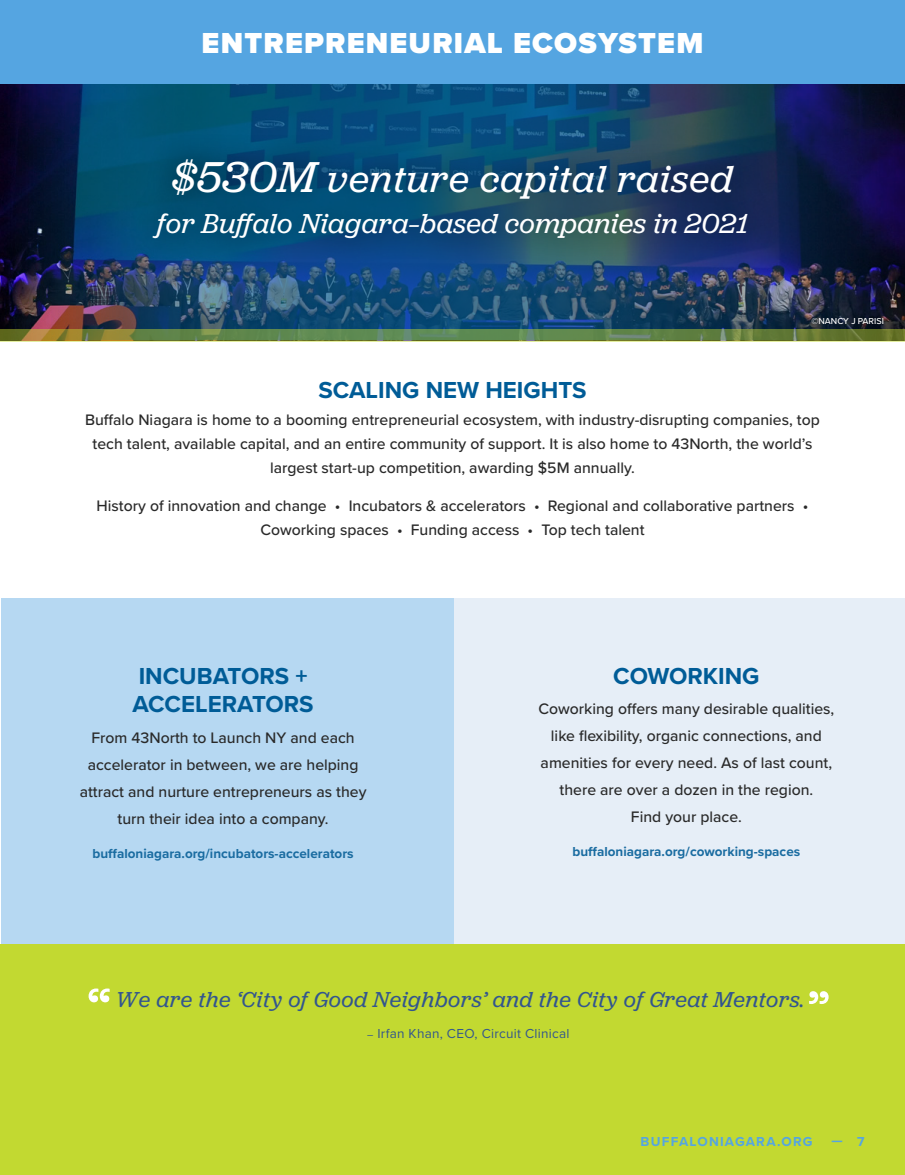
<style>
.page{position:relative;width:905px;height:1175px;background:#fff}
.page>*{position:absolute;margin:0;border:0;box-sizing:border-box;transform-origin:0 0}
.JUB_italic_Subhead{font:63px "Jubilat";color:#fff}
.JUB_italic_Subhead-2{font:58.5px "Jubilat";color:#fff}
.JUB_italic_Subhead-3{font:italic 39px "Jubilat";letter-spacing:.025em;color:#fff}
.Page_Title_white{font:900 30px "Proxima Nova";letter-spacing:.04em;color:#fff}
.JUB_italic_Subhead-4{font:italic 28.5px "Jubilat";letter-spacing:.01em;color:#fff}
.Subtitle_turq{font:700 24px/28.8px "Proxima Nova";color:#005c97}
.JUB_italic_Subhead-5{font:italic 22.5px "Jubilat";letter-spacing:.02em;color:#32558e}
.Body{font:500 15.75px/27px "Proxima Nova";color:#292929;text-align:center}
.Body-2{font:700 13.5px "Proxima Nova";color:#1a6ca1}
.JUB_italic_Subhead-6{font:13.5px "Proxima Nova";letter-spacing:.02em;color:#32558e}
.t1{font:700 13.5px "Proxima Nova";letter-spacing:.09em;color:#55a5e1}
.PHOTO_Credit{font:500 9px "Proxima Nova";color:#fff}
.s1{font-size:45px}
.s2{font-size:10.5px}
</style>
<div class="page">
<img style="left:0;top:83px;width:904px;height:246px">
<div style="left:127px;top:132px;width:648px;height:134px;background:#000;opacity:.75"></div>
<div style="left:1px;top:599px;width:453px;height:352px;background:#b6d8f2"></div>
<div style="left:454px;top:599px;width:450px;height:352px;background:#e6eef7"></div>
<div style="left:1px;top:944px;width:903px;height:230px;background:#c2d931"></div>
<div style="left:0;top:0;width:904px;height:83px;background:#55a5e1"></div>
<svg style="left:0;top:329px;width:904px;height:12px;background:#688143"></svg>
<p class="Page_Title_white" style="left:202px;top:21px;width:503px">ENTREPRENEURIAL ECOSYSTEM</p>
<p class="JUB_italic_Subhead-3" style="left:172px;top:155px;width:562px"><span class="s1">$530</span><span class="s1">M</span> venture capital raised</p>
<p class="JUB_italic_Subhead-4" style="left:157px;top:205px;width:593px">for Buffalo Niagara–based companies in 2021</p>
<p class="PHOTO_Credit" style="left:811px;top:314px;width:74px">©NANCY J PARISI</p>
<p class="Subtitle_turq" style="left:318px;top:375px;width:269px">SCALING NEW HEIGHTS</p>
<p class="Body" style="left:85px;top:407px;width:736px;line-height:24px">Buffalo Niagara is home to a booming entrepreneurial ecosystem, with industry-disrupting companies, top tech talent, available capital, and an entire community of support. It is also home to 43North, the world’s largest start-up competition, awarding $5M annually.</p>
<p class="Body" style="left:97px;top:493px;width:713px;line-height:24px">History of innovation and change • Incubators &amp; accelerators • Regional and collaborative partners •<br>Coworking spaces • Funding access • Top tech talent</p>
<p class="Subtitle_turq" style="left:132px;top:660px;width:183px">INCUBATORS +<br>ACCELERATORS</p>
<p class="Body" style="left:80px;top:723px;width:288px">From 43North to Launch NY and each accelerator in between, we are helping attract and nurture entrepreneurs as they turn their idea into a company.</p>
<p class="Body-2" style="left:92px;top:843px;width:263px">buffaloniagara.org/incubators-accelerators</p>
<p class="Subtitle_turq" style="left:613px;top:660px;width:148px">COWORKING</p>
<p class="Body" style="left:538px;top:694px;width:297px">Coworking offers many desirable qualities, like flexibility, organic connections, and amenities for every need. As of last count, there are over a dozen in the region.<br>Find your place.</p>
<p class="Body-2" style="left:572px;top:841px;width:229px">buffaloniagara.org/coworking-spaces</p>
<p class="JUB_italic_Subhead" style="left:87px;top:970px;width:25px">“</p>
<p class="JUB_italic_Subhead-5" style="left:115px;top:985px;width:690px">We are the ‘City of Good Neighbors’ and the City of Great Mentors.</p>
<p class="JUB_italic_Subhead-6" style="left:367px;top:1023px;width:204px"><span class="s2">–</span> Irfan Khan, CEO, Circuit Clinical</p>
<p class="JUB_italic_Subhead-2" style="left:807px;top:974px;width:23px">”</p>
<p class="t1" style="left:640px;top:1131px;width:173px">BUFFALONIAGARA.ORG</p>
<p class="t1" style="left:831px;top:1131px;width:35px">— 7</p>
</div>
